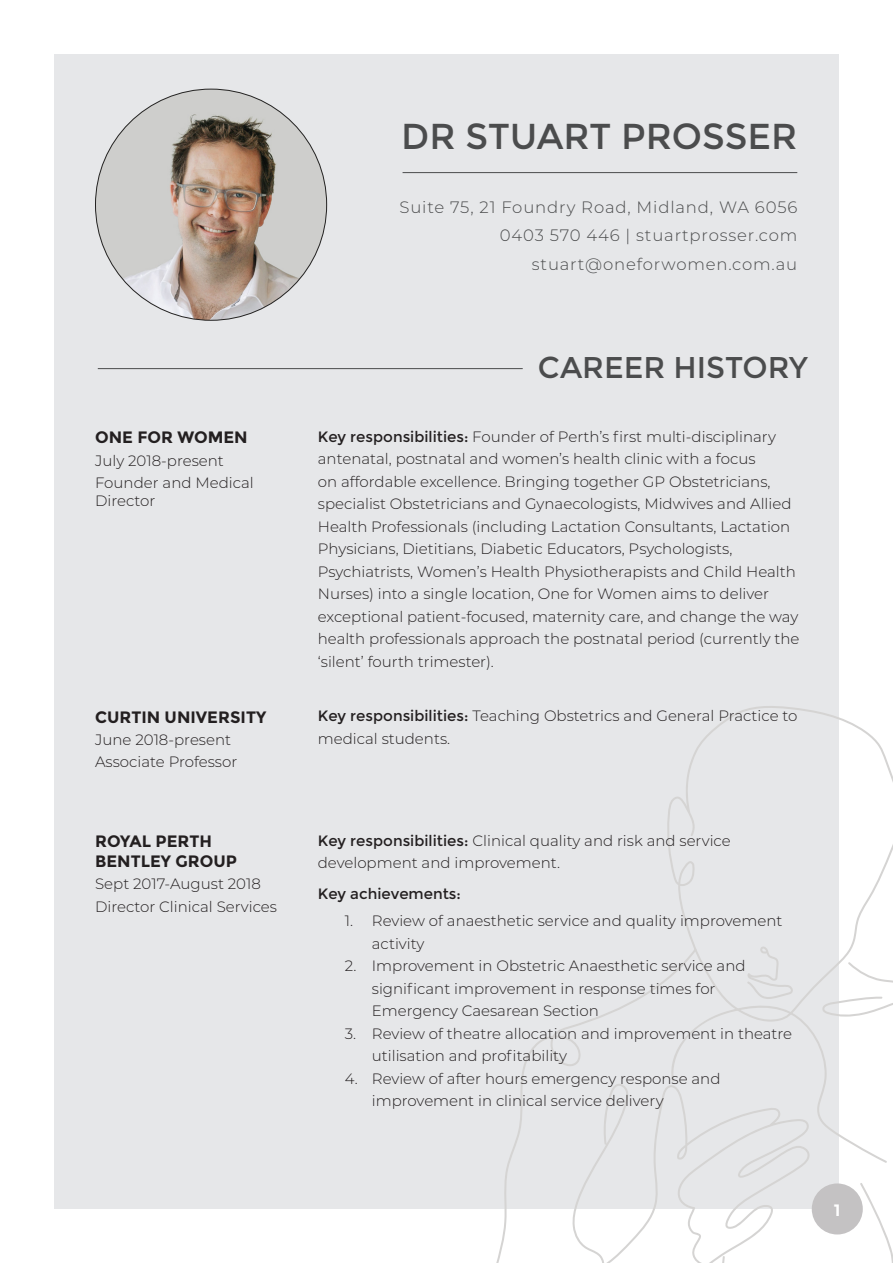
<style>
.page{position:relative;width:893px;height:1263px;background:#fff}
.page>*{position:absolute;margin:0;border:0;box-sizing:border-box;transform-origin:0 0}
.t1{font:36px "Montserrat";color:#4b4c4d}
.t2{font:30px "Montserrat";color:#4b4c4d}
.t3{font:300 16.5px "Montserrat";letter-spacing:.05em;color:#4b4c4d}
.t4{font:700 16.5px/19.8px "Montserrat";color:#231f20}
.t5{font:700 16.5px "Montserrat";color:#fff}
.t6{font:300 15px/22.5px "Montserrat";color:#231f20}
.t7{font:15px "Montserrat";color:#231f20}
.s1{font-weight:400}
</style>
<div class="page">
<div style="left:54px;top:54px;width:785px;height:1155px;background:#e6e7e9"></div>
<svg style="left:496px;top:979px;width:170px;height:284px"></svg>
<svg style="left:811px;top:1183px;width:82px;height:80px"></svg>
<svg style="left:666px;top:706px;width:227px;height:275px"></svg>
<svg style="left:670px;top:946px;width:223px;height:217px"></svg>
<svg style="left:516px;top:1084px;width:294px;height:179px"></svg>
<img style="left:95px;top:89px;width:232px;height:231px;border-radius:116px">
<hr style="left:403px;top:172px;width:394px;height:1px;background:#4b4c4d">
<hr style="left:98px;top:368px;width:425px;height:1px;background:#4b4c4d">
<div style="left:812px;top:1183px;width:51px;height:51px;background:#c4c2c3;border-radius:50%"></div>
<p class="t4" style="left:95px;top:428px;width:154px">ONE FOR WOMEN</p>
<p class="t6" style="left:95px;top:449px;width:130px">July 2018-present</p>
<p class="t6" style="left:95px;top:473px;width:160px;line-height:18px">Founder and Medical<br>Director</p>
<p class="t4" style="left:95px;top:707px;width:173px">CURTIN UNIVERSITY</p>
<p class="t6" style="left:95px;top:728px;width:138px">June 2018-present</p>
<p class="t6" style="left:95px;top:750px;width:144px">Associate Professor</p>
<p class="t4" style="left:95px;top:832px;width:143px">ROYAL PERTH<br>BENTLEY GROUP</p>
<p class="t6" style="left:95px;top:872px;width:167px">Sept 2017-August 2018</p>
<p class="t6" style="left:95px;top:894px;width:183px">Director Clinical Services</p>
<p class="t1" style="left:401px;top:116px;width:398px">DR STUART PROSSER</p>
<p class="t3" style="left:400px;top:196px;width:399px">Suite 75, 21 Foundry Road, Midland, WA 6056</p>
<p class="t3" style="left:500px;top:224px;width:299px">0403 570 446 | stuartprosser.com</p>
<p class="t3" style="left:532px;top:253px;width:267px">stuart@oneforwomen.com.au</p>
<p class="t2" style="left:538px;top:350px;width:271px">CAREER HISTORY</p>
<p class="t6" style="left:318px;top:425px;width:483px"><span class="s1">Key responsibilities:</span> Founder of Perth’s first multi-disciplinary antenatal, postnatal and women’s health clinic with a focus<br>on affordable excellence. Bringing together GP Obstetricians, specialist Obstetricians and Gynaecologists, Midwives and Allied Health Professionals (including Lactation Consultants, Lactation Physicians, Dietitians, Diabetic Educators, Psychologists, Psychiatrists, Women’s Health Physiotherapists and Child Health Nurses) into a single location, One for Women aims to deliver exceptional patient-focused, maternity care, and change the way health professionals approach the postnatal period (currently the ‘silent’ fourth trimester).</p>
<p class="t6" style="left:318px;top:704px;width:481px"><span class="s1">Key responsibilities:</span> Teaching Obstetrics and General Practice to medical students.</p>
<p class="t6" style="left:318px;top:829px;width:414px"><span class="s1">Key responsibilities:</span> Clinical quality and risk and service development and improvement.</p>
<p class="t7" style="left:318px;top:885px;width:145px">Key achievements:</p>
<p class="t6" style="left:372px;top:909px;width:412px;text-indent:-27px">1. Review of anaesthetic service and quality improvement activity</p>
<p class="t6" style="left:372px;top:954px;width:375px;text-indent:-27px">2. Improvement in Obstetric Anaesthetic service and significant improvement in response times for<br>Emergency Caesarean Section</p>
<p class="t6" style="left:372px;top:1021px;width:422px;text-indent:-27px">3. Review of theatre allocation and improvement in theatre utilisation and profitability</p>
<p class="t6" style="left:372px;top:1066px;width:350px;text-indent:-27px">4. Review of after hours emergency response and improvement in clinical service delivery</p>
<p class="t5" style="left:834px;top:1201px;width:8px">1</p>
</div>
